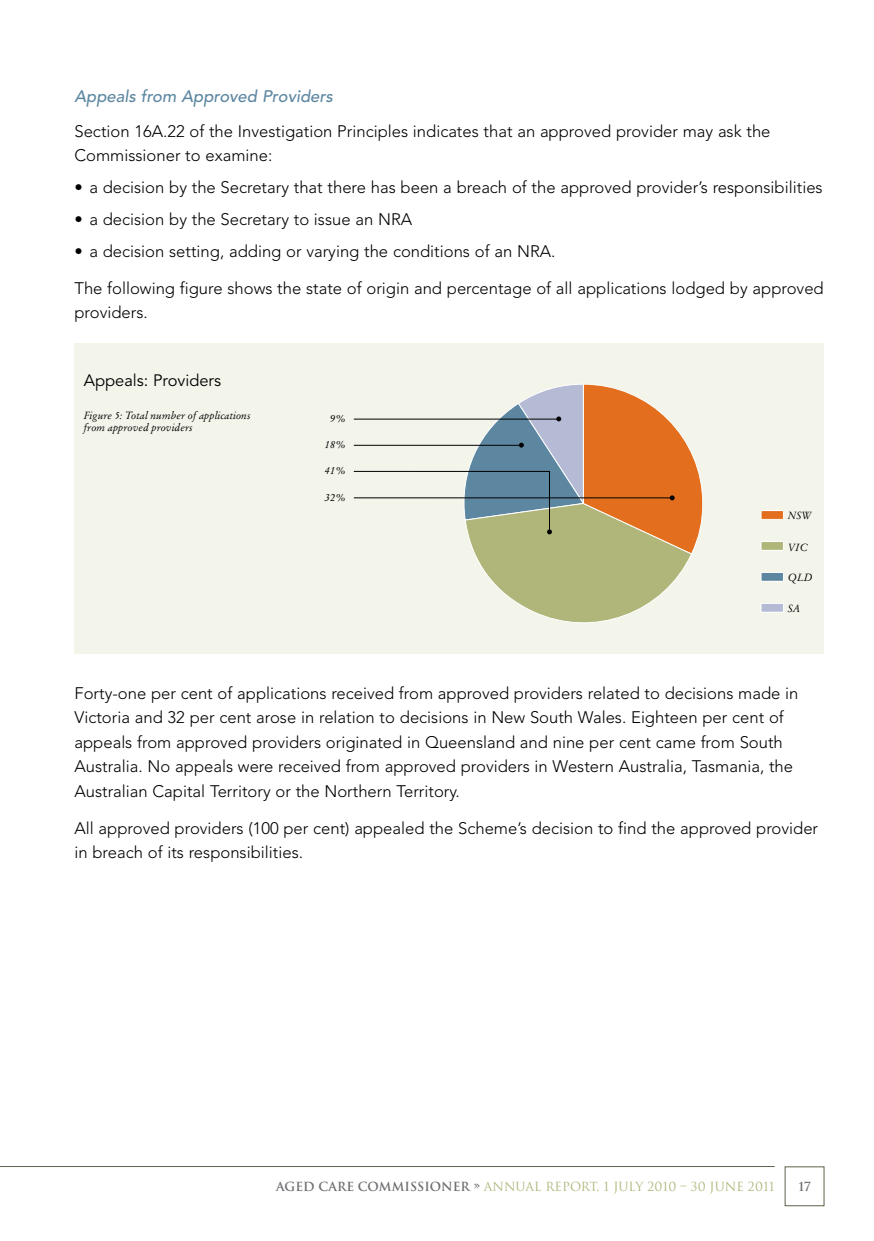
<style>
.page{position:relative;width:874px;height:1241px;background:#fff}
.page>*{position:absolute;margin:0;border:0;box-sizing:border-box;transform-origin:0 0}
.t1{font:300 16.62px/24.5px "Avenir";color:#000}
.t2{font:italic 500 16.62px "Avenir";color:#5d87a1}
.t3{font:16.45px "Avenir";color:#000}
.t4{font:12.25px "Trajan";color:#b0b579}
.t5{font:700 12.25px "Trajan";color:#6d6e71}
.t6{font:italic 10.33px/12.4px "Stempel Garamond";color:#000}
.s1{font-weight:700;color:#6d6e71}
</style>
<div class="page">
<hr style="left:0;top:1165px;width:774px;height:1px;background:#5f604b">
<div style="left:74px;top:343px;width:749px;height:310px;background:#f3f4ea"></div>
<svg style="left:353px;top:383px;width:350px;height:240px"></svg>
<hr style="left:353px;top:497px;width:318px;height:1px;background:#000">
<div style="left:760px;top:510px;width:23px;height:9px;background:#e36f1e"></div>
<div style="left:760px;top:510px;width:23px;height:9px;border:1px solid #fff"></div>
<div style="left:760px;top:541px;width:23px;height:9px;background:#b0b579"></div>
<div style="left:760px;top:541px;width:23px;height:9px;border:1px solid #fff"></div>
<div style="left:760px;top:572px;width:23px;height:9px;background:#5d87a1"></div>
<div style="left:760px;top:572px;width:23px;height:9px;border:1px solid #fff"></div>
<div style="left:760px;top:603px;width:23px;height:9px;background:#b5bbd4"></div>
<div style="left:760px;top:603px;width:23px;height:9px;border:1px solid #fff"></div>
<p class="t2" style="left:74px;top:87px;width:260px">Appeals from Approved Providers</p>
<p class="t1" style="left:74px;top:118px;width:697px">Section 16A.22 of the Investigation Principles indicates that an approved provider may ask the<br>Commissioner to examine:</p>
<p class="t1" style="left:74px;top:175px;width:749px">• a decision by the Secretary that there has been a breach of the approved provider’s responsibilities</p>
<p class="t1" style="left:74px;top:207px;width:339px">• a decision by the Secretary to issue an NRA</p>
<p class="t1" style="left:74px;top:239px;width:482px">• a decision setting, adding or varying the conditions of an NRA.</p>
<p class="t1" style="left:74px;top:276px;width:750px">The following figure shows the state of origin and percentage of all applications lodged by approved providers.</p>
<p class="t3" style="left:84px;top:371px;width:139px">Appeals: Providers</p>
<p class="t6" style="left:84px;top:408px;width:168px">Figure 5: Total number of applications from approved providers</p>
<p class="t6" style="left:330px;top:412px;width:17px">9%</p>
<p class="t6" style="left:325px;top:438px;width:22px">18%</p>
<p class="t6" style="left:325px;top:464px;width:22px">41%</p>
<p class="t6" style="left:325px;top:491px;width:22px">32%</p>
<p class="t6" style="left:787px;top:509px;width:25px">NSW</p>
<p class="t6" style="left:787px;top:541px;width:22px">VIC</p>
<p class="t6" style="left:787px;top:571px;width:26px">QLD</p>
<p class="t6" style="left:787px;top:602px;width:14px">SA</p>
<p class="t1" style="left:74px;top:680px;width:725px">Forty-one per cent of applications received from approved providers related to decisions made in Victoria and 32 per cent arose in relation to decisions in N ew South Wales. Eighteen per cent of appeals from approved providers originated in Queensland and nine per cent came from South Australia. N o appeals were received from approved providers in Western Australia, Tasmania, the Australian Capital Territory or the N orthern Territory.</p>
<p class="t1" style="left:74px;top:815px;width:744px">All approved providers (100 per cent) appealed the Scheme’s decision to find the approved provider in breach of its responsibilities.</p>
<p class="t4" style="left:276px;top:1179px;width:500px"><span class="s1">AGED CARE COMMISSIONER »</span> ANNUAL REPORT, 1 JULY 2010 – 30 JUNE 2011</p>
<p class="t5" style="left:798px;top:1178px;width:14px">17</p>
</div>
